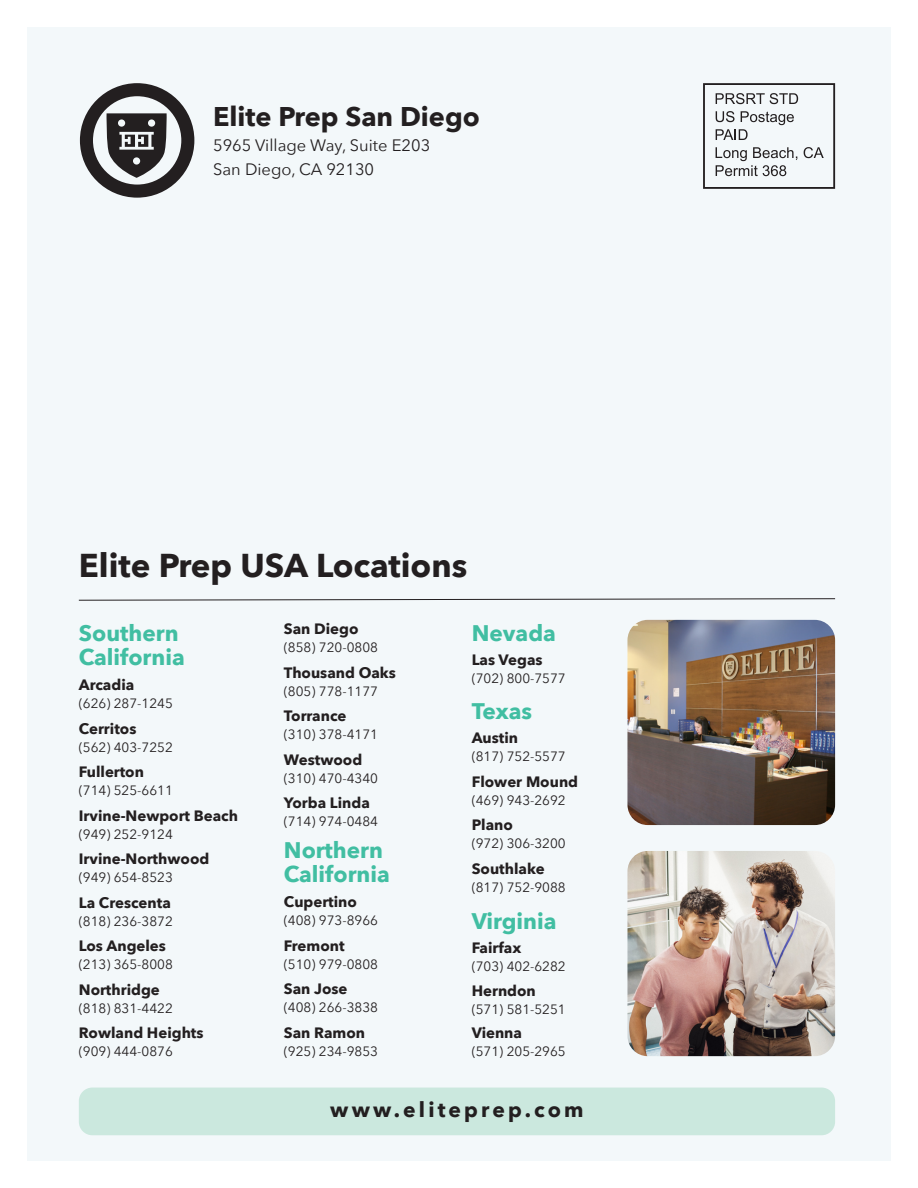
<style>
.page{position:relative;width:918px;height:1188px;background:#fff}
.page>*{position:absolute;margin:0;border:0;box-sizing:border-box;transform-origin:0 0}
.t1{font:700 33px "Avenir Next";color:#231f20}
.t2{font:700 27px "Avenir Next";color:#231f20}
.t3{font:700 22.5px/24px "Avenir Next";color:#41bea2}
.t4{font:700 21px "Avenir Next";letter-spacing:.15em;color:#231f20}
.t5{font:16.5px "Avenir Next";color:#231f20}
.t6{font:700 15px "Avenir Next";color:#231f20}
.t7{font:13.5px "Avenir Next";color:#231f20}
</style>
<div class="page">
<div style="left:27px;top:27px;width:864px;height:1134px;background:#f3f8fa"></div>
<svg style="left:78px;top:598px;width:758px;height:3px"></svg>
<img style="left:627px;top:851px;width:208px;height:205px">
<img style="left:627px;top:620px;width:208px;height:205px">
<div style="left:79px;top:1088px;width:756px;height:47px;background:#cbe8de;border-radius:14px"></div>
<svg style="left:80px;top:83px;width:114px;height:115px"></svg>
<svg style="left:703px;top:83px;width:132px;height:106px"></svg>
<p class="t2" style="left:213px;top:93px;width:268px">Elite Prep San Diego</p>
<p class="t5" style="left:213px;top:131px;width:219px">5965 Village Way, Suite E203</p>
<p class="t5" style="left:213px;top:155px;width:163px">San Diego, CA 92130</p>
<p class="t1" style="left:79px;top:537px;width:390px">Elite Prep USA Locations</p>
<p class="t6" style="left:284px;top:616px;width:76px">San Diego</p>
<p class="t7" style="left:284px;top:636px;width:96px">(858) 720-0808</p>
<p class="t6" style="left:284px;top:659px;width:113px">Thousand Oaks</p>
<p class="t7" style="left:284px;top:680px;width:96px">(805) 778-1177</p>
<p class="t6" style="left:284px;top:703px;width:64px">Torrance</p>
<p class="t7" style="left:284px;top:723px;width:96px">(310) 378-4171</p>
<p class="t6" style="left:284px;top:746px;width:80px">Westwood</p>
<p class="t7" style="left:284px;top:767px;width:96px">(310) 470-4340</p>
<p class="t6" style="left:284px;top:790px;width:87px">Yorba Linda</p>
<p class="t7" style="left:284px;top:810px;width:96px">(714) 974-0484</p>
<p class="t3" style="left:284px;top:838px;width:107px">Northern<br>California</p>
<p class="t6" style="left:284px;top:889px;width:74px">Cupertino</p>
<p class="t7" style="left:284px;top:909px;width:96px">(408) 973-8966</p>
<p class="t6" style="left:284px;top:932px;width:62px">Fremont</p>
<p class="t7" style="left:284px;top:953px;width:96px">(510) 979-0808</p>
<p class="t6" style="left:284px;top:976px;width:65px">San Jose</p>
<p class="t7" style="left:284px;top:996px;width:96px">(408) 266-3838</p>
<p class="t6" style="left:284px;top:1019px;width:83px">San Ramon</p>
<p class="t7" style="left:284px;top:1040px;width:96px">(925) 234-9853</p>
<p class="t3" style="left:79px;top:620px;width:107px">Southern<br>California</p>
<p class="t6" style="left:79px;top:672px;width:57px">Arcadia</p>
<p class="t7" style="left:79px;top:692px;width:96px">(626) 287-1245</p>
<p class="t6" style="left:79px;top:715px;width:59px">Cerritos</p>
<p class="t7" style="left:79px;top:736px;width:96px">(562) 403-7252</p>
<p class="t6" style="left:79px;top:759px;width:67px">Fullerton</p>
<p class="t7" style="left:79px;top:779px;width:96px">(714) 525-6611</p>
<p class="t6" style="left:79px;top:802px;width:161px">Irvine-Newport Beach</p>
<p class="t7" style="left:79px;top:823px;width:96px">(949) 252-9124</p>
<p class="t6" style="left:79px;top:846px;width:132px">Irvine-Northwood</p>
<p class="t7" style="left:79px;top:866px;width:96px">(949) 654-8523</p>
<p class="t6" style="left:79px;top:889px;width:94px">La Crescenta</p>
<p class="t7" style="left:79px;top:910px;width:96px">(818) 236-3872</p>
<p class="t6" style="left:79px;top:933px;width:89px">Los Angeles</p>
<p class="t7" style="left:79px;top:953px;width:96px">(213) 365-8008</p>
<p class="t6" style="left:79px;top:976px;width:82px">Northridge</p>
<p class="t7" style="left:79px;top:997px;width:96px">(818) 831-4422</p>
<p class="t6" style="left:79px;top:1020px;width:126px">Rowland Heights</p>
<p class="t7" style="left:79px;top:1040px;width:96px">(909) 444-0876</p>
<p class="t3" style="left:472px;top:620px;width:86px">Nevada</p>
<p class="t6" style="left:472px;top:646px;width:72px">Las Vegas</p>
<p class="t7" style="left:472px;top:667px;width:96px">(702) 800-7577</p>
<p class="t3" style="left:472px;top:699px;width:62px">Texas</p>
<p class="t6" style="left:472px;top:725px;width:48px">Austin</p>
<p class="t7" style="left:472px;top:745px;width:96px">(817) 752-5577</p>
<p class="t6" style="left:472px;top:769px;width:108px">Flower Mound</p>
<p class="t7" style="left:472px;top:789px;width:96px">(469) 943-2692</p>
<p class="t6" style="left:472px;top:812px;width:43px">Plano</p>
<p class="t7" style="left:472px;top:832px;width:96px">(972) 306-3200</p>
<p class="t6" style="left:472px;top:856px;width:74px">Southlake</p>
<p class="t7" style="left:472px;top:876px;width:96px">(817) 752-9088</p>
<p class="t3" style="left:472px;top:908px;width:86px">Virginia</p>
<p class="t6" style="left:472px;top:934px;width:51px">Fairfax</p>
<p class="t7" style="left:472px;top:955px;width:96px">(703) 402-6282</p>
<p class="t6" style="left:472px;top:978px;width:66px">Herndon</p>
<p class="t7" style="left:472px;top:998px;width:96px">(571) 581-5251</p>
<p class="t6" style="left:472px;top:1020px;width:52px">Vienna</p>
<p class="t7" style="left:472px;top:1040px;width:96px">(571) 205-2965</p>
<p class="t4" style="left:330px;top:1092px;width:255px">www.eliteprep.com</p>
</div>
